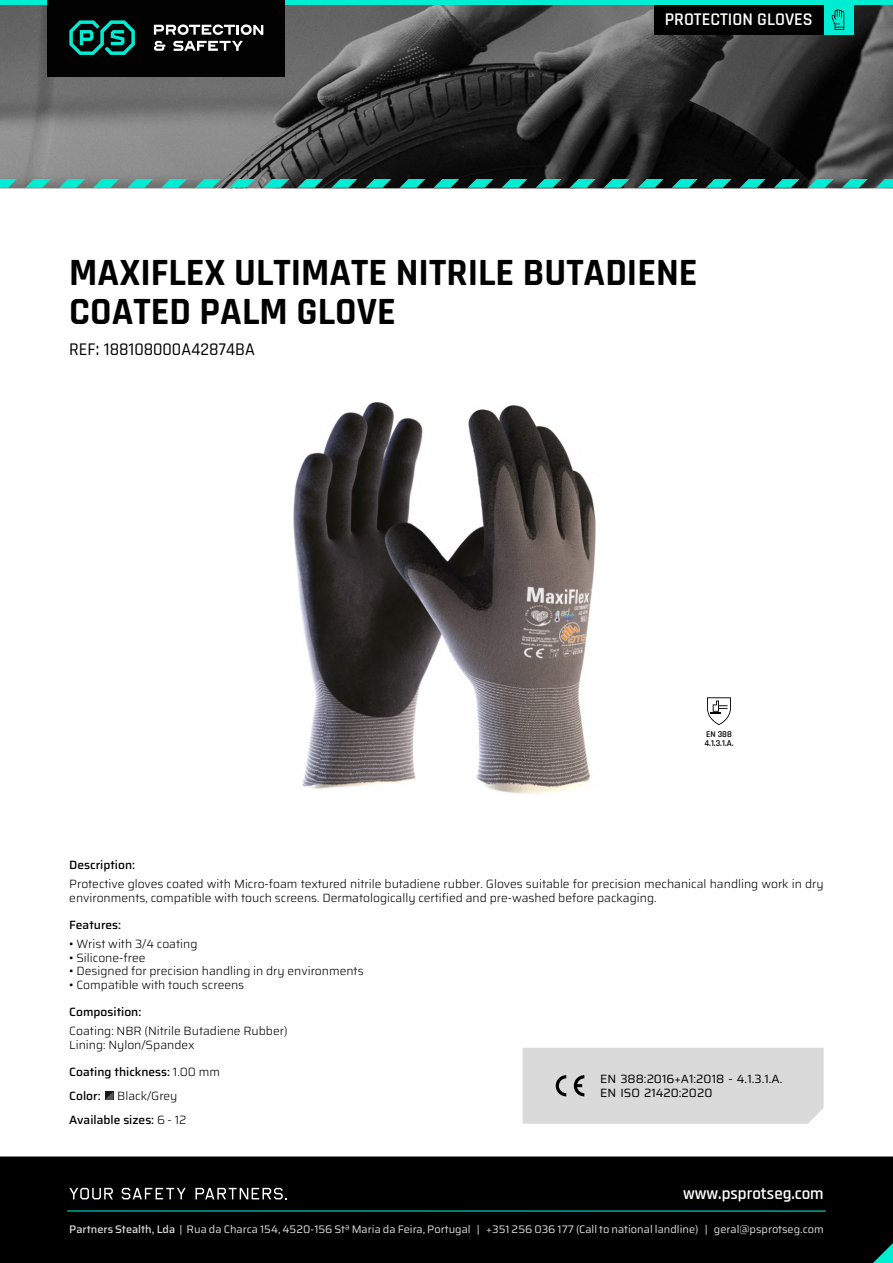
<style>
.page{position:relative;width:893px;height:1263px;background:#fff}
.page>*{position:absolute;margin:0;border:0;box-sizing:border-box;transform-origin:0 0}
.t1{font:700 39px/39px "Rajdhani";color:#000}
.t2{font:500 18px "Rajdhani";color:#000}
.t3{font:600 18px "Rajdhani";color:#fff}
.t4{font:600 16.95px "Rajdhani";color:#fff}
.t5{font:300 12px/13.5px "Saira";color:#000}
.t6{font:500 12px/24px "Saira";color:#000}
.t7{font:12px/13.6px "Saira";color:#000}
.t8{font:10.95px "Saira";color:#dadada}
.t9{font:600 9px/9px "Rajdhani";color:#000}
.s1{font-weight:300}
.s2{font-weight:500}
</style>
<div class="page">
<div style="left:523px;top:1048px;width:301px;height:76px;background:#dadada"></div>
<div style="left:0;top:1156px;width:893px;height:107px;background:#000"></div>
<svg style="left:69px;top:1188px;width:44px;height:11px"></svg>
<svg style="left:122px;top:1188px;width:64px;height:11px"></svg>
<svg style="left:195px;top:1188px;width:92px;height:11px"></svg>
<hr style="left:67px;top:1210px;width:759px;height:1px;background:#00edd4">
<svg style="left:873px;top:1243px;width:20px;height:20px"></svg>
<img style="left:0;top:5px;width:893px;height:183px">
<div style="left:0;top:0;width:893px;height:5px;background:#00edd4"></div>
<div style="left:47px;top:0;width:238px;height:76px;background:#020202"></div>
<svg style="left:154px;top:41px;width:11px;height:10px"></svg>
<svg style="left:154px;top:24px;width:109px;height:11px"></svg>
<svg style="left:173px;top:41px;width:70px;height:10px"></svg>
<svg style="left:69px;top:20px;width:66px;height:35px"></svg>
<div style="left:654px;top:5px;width:170px;height:29px;background:#000"></div>
<div style="left:824px;top:5px;width:29px;height:29px;background:#00edd4"></div>
<svg style="left:831px;top:9px;width:13px;height:21px"></svg>
<svg style="left:0;top:179px;width:17px;height:9px"></svg>
<svg style="left:263px;top:179px;width:26px;height:9px"></svg>
<svg style="left:536px;top:179px;width:25px;height:9px"></svg>
<svg style="left:740px;top:179px;width:26px;height:9px"></svg>
<svg style="left:127px;top:179px;width:26px;height:9px"></svg>
<svg style="left:399px;top:179px;width:26px;height:9px"></svg>
<svg style="left:672px;top:179px;width:26px;height:9px"></svg>
<svg style="left:876px;top:179px;width:17px;height:9px"></svg>
<svg style="left:59px;top:179px;width:26px;height:9px"></svg>
<svg style="left:331px;top:179px;width:26px;height:9px"></svg>
<svg style="left:604px;top:179px;width:25px;height:9px"></svg>
<svg style="left:808px;top:179px;width:26px;height:9px"></svg>
<svg style="left:195px;top:179px;width:26px;height:9px"></svg>
<svg style="left:468px;top:179px;width:25px;height:9px"></svg>
<svg style="left:25px;top:179px;width:26px;height:9px"></svg>
<svg style="left:297px;top:179px;width:26px;height:9px"></svg>
<svg style="left:570px;top:179px;width:25px;height:9px"></svg>
<svg style="left:774px;top:179px;width:26px;height:9px"></svg>
<svg style="left:161px;top:179px;width:26px;height:9px"></svg>
<svg style="left:434px;top:179px;width:25px;height:9px"></svg>
<svg style="left:706px;top:179px;width:26px;height:9px"></svg>
<svg style="left:93px;top:179px;width:26px;height:9px"></svg>
<svg style="left:365px;top:179px;width:26px;height:9px"></svg>
<svg style="left:638px;top:179px;width:25px;height:9px"></svg>
<svg style="left:842px;top:179px;width:26px;height:9px"></svg>
<svg style="left:229px;top:179px;width:26px;height:9px"></svg>
<svg style="left:502px;top:179px;width:25px;height:9px"></svg>
<svg style="left:707px;top:697px;width:24px;height:28px"></svg>
<svg style="left:105px;top:1091px;width:8px;height:9px"></svg>
<img style="left:293px;top:403px;width:303px;height:390px">
<h2 class="t3" style="left:665px;top:8px;width:149px">PROTECTION GLOVES</h2>
<h1 class="t1" style="left:69px;top:254px;width:630px">MAXIFLEX ULTIMATE NITRILE BUTADIENE<br>COATED PALM GLOVE</h1>
<h2 class="t2" style="left:69px;top:338px;width:187px">REF: 188108000A42874BA</h2>
<p class="t9" style="left:704px;top:730px;width:31px">EN 388<br>4.1.3.1.A.</p>
<p class="t6" style="left:69px;top:852px;width:67px">Description:</p>
<p class="t5" style="left:69px;top:877px;width:756px">Protective gloves coated with Micro-foam textured nitrile butadiene rubber. Gloves suitable for precision mechanical handling work in dry environments, compatible with touch screens. Dermatologically certified and pre-washed before packaging.</p>
<p class="t6" style="left:69px;top:912px;width:53px">Features:</p>
<p class="t5" style="left:69px;top:937px;width:130px">• Wrist with 3/4 coating</p>
<p class="t5" style="left:69px;top:951px;width:78px">• Silicone-free</p>
<p class="t5" style="left:69px;top:964px;width:296px">• Designed for precision handling in dry environments</p>
<p class="t5" style="left:69px;top:978px;width:176px">• Compatible with touch screens</p>
<p class="t6" style="left:69px;top:999px;width:74px">Composition:</p>
<p class="t5" style="left:69px;top:1024px;width:220px">Coating: NBR (Nitrile Butadiene Rubber)<br>Lining: Nylon/Spandex</p>
<p class="t6" style="left:69px;top:1059px;width:152px">Coating thickness: <span class="s1">1.00 mm<br></span>Color:</p>
<p class="t7" style="left:600px;top:1072px;width:184px">EN 388:2016+A1:2018 - 4.1.3.1.A.<br>EN ISO 21420:2020</p>
<p class="t6" style="left:69px;top:1083px;width:119px;text-indent:48px"><span class="s1">Black/Grey<br></span>Available sizes: <span class="s1">6 - 12</span></p>
<h3 class="t4" style="left:683px;top:1183px;width:142px">www.psprotseg.com</h3>
<p class="t8" style="left:69px;top:1221px;width:756px"><span class="s2">Partners Stealth, Lda</span> | Rua da Charca 154, 4520-156 Stª Maria da Feira, Portugal | +351 256 036 177 (Call to national landline) | geral@psprotseg.com</p>
</div>
